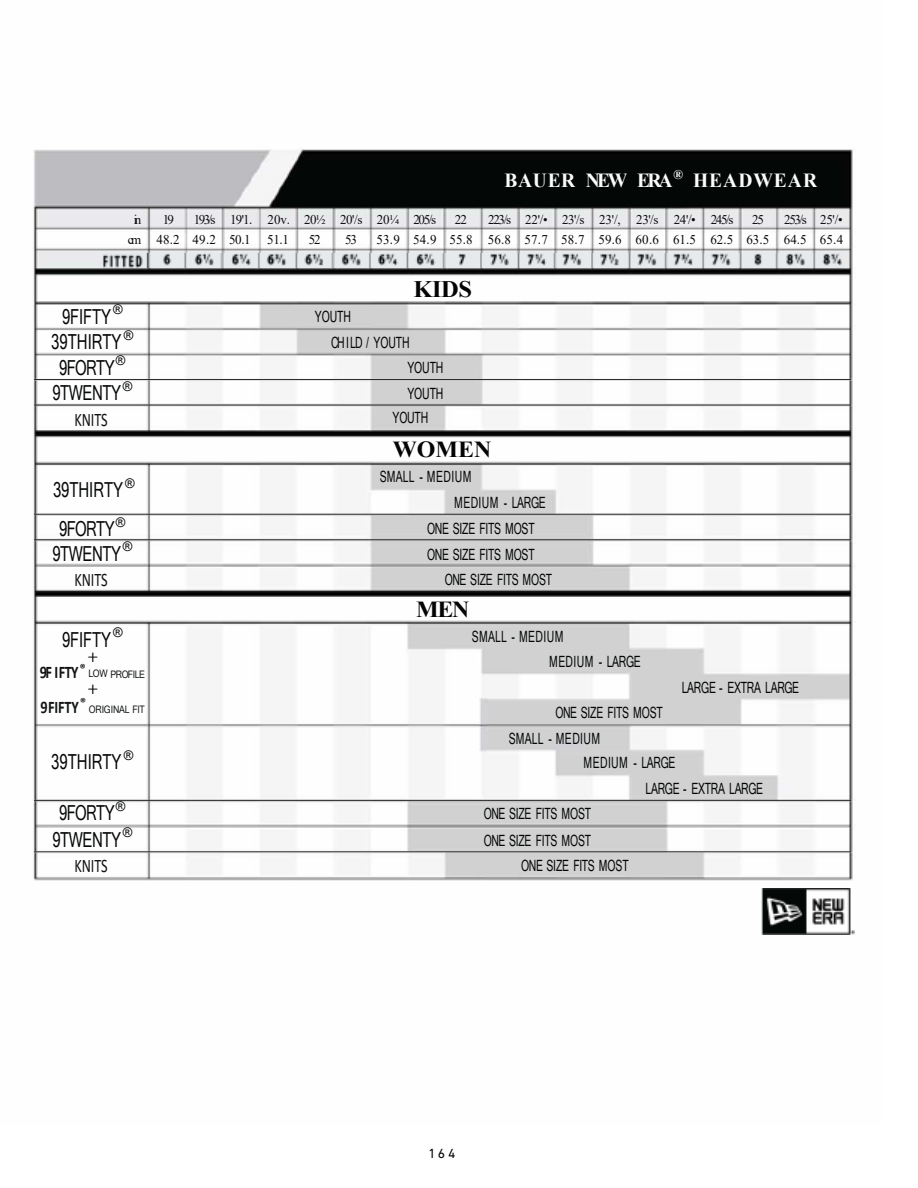
<style>
.page{position:relative;width:918px;height:1188px;background:#fff}
.page>*{position:absolute;margin:0;border:0;box-sizing:border-box;transform-origin:0 0}
.t1{font:700 23.7px "Times New Roman";color:#040404;scale:1.04 1}
.t2{font:700 22.95px "Times New Roman";color:#040404;scale:1.05 1}
.t3{font:20.7px "Microsoft Sans Serif";letter-spacing:-.005em;color:#050606;scale:.72 1}
.t4{font:20.7px "Microsoft Sans Serif";letter-spacing:-.03em;color:#060808;scale:.72 1}
.t5{font:20.7px "Microsoft Sans Serif";letter-spacing:-.05em;color:#060707;scale:.72 1}
.t6{font:20.7px "Microsoft Sans Serif";letter-spacing:-.03em;color:#070707;scale:.72 1}
.t7{font:20.7px "Microsoft Sans Serif";letter-spacing:-.005em;color:#060707;scale:.72 1}
.t8{font:20.7px "Microsoft Sans Serif";letter-spacing:-.03em;color:#070909;scale:.72 1}
.t9{font:20.7px "Microsoft Sans Serif";letter-spacing:-.03em;color:#070808;scale:.72 1}
.t10{font:700 19.95px "Times New Roman";letter-spacing:.035em;color:#fbfbfb}
.t11{font:19.2px "Calibri";letter-spacing:-.01em;color:#121212;scale:.74 1}
.t12{font:19.2px "Calibri";letter-spacing:-.01em;color:#121313;scale:.74 1}
.t13{font:19.2px "Calibri";letter-spacing:-.01em;color:#101212;scale:.74 1}
.t14{font:19.2px "Minion Pro";color:#040404}
.t15{font:700 17.7px "Calibri";letter-spacing:-.01em;color:#131515;scale:.8 1}
.t16{font:15.45px/25.5px "Microsoft Sans Serif";letter-spacing:-.03em;color:#040606;scale:.67 1}
.t17{font:15.45px "Microsoft Sans Serif";letter-spacing:-.025em;color:#040505;scale:.67 1}
.t18{font:15.45px/25.5px "Microsoft Sans Serif";letter-spacing:.03em;color:#050606;scale:.67 1}
.t19{font:15.45px "Microsoft Sans Serif";letter-spacing:.035em;color:#040707;scale:.67 1}
.t20{font:15.45px "Microsoft Sans Serif";letter-spacing:.03em;color:#040606;scale:.67 1}
.t21{font:15.45px "Microsoft Sans Serif";letter-spacing:-.015em;color:#040404;scale:.67 1}
.t22{font:15.45px "Microsoft Sans Serif";letter-spacing:-.015em;color:#040405;scale:.67 1}
.t23{font:13.5px "DIN Next LT Pro";color:#000}
.t24{font:13.35px "Times New Roman";letter-spacing:.01em;color:#080a0a}
.t25{font:13.35px "Times New Roman";letter-spacing:-.035em;color:#0d0f0f}
.t26{font:13.35px "Times New Roman";letter-spacing:-.04em;color:#0d0f0f}
.t27{font:13.35px "Times New Roman";letter-spacing:-.06em;color:#0d0f0f}
.t28{font:13.35px "Microsoft Sans Serif";color:#050606}
.t29{font:13.35px "Microsoft Sans Serif";color:#070909}
.t30{font:13.35px "Microsoft Sans Serif";color:#070808}
.t31{font:13.35px "Microsoft Sans Serif";color:#070707}
.t32{font:10.35px "Microsoft Sans Serif";letter-spacing:-.065em;color:#111314;scale:.85 1}
.t33{font:10.35px "Microsoft Sans Serif";letter-spacing:-.015em;color:#131515;scale:.85 1}
.s1{font-family:"Calibri";font-weight:700;font-size:17.7px}
</style>
<div class="page">
<img style="left:33px;top:149px;width:822px;height:786px">
<img style="left:103px;top:253px;width:739px;height:14px">
<img style="left:480px;top:697px;width:7px;height:54px">
<img style="left:761px;top:889px;width:93px;height:45px">
<hr style="left:34px;top:379px;width:817px;height:1px;background:#202424">
<hr style="left:34px;top:405px;width:817px;height:1px;background:#2c2c2c">
<hr style="left:34px;top:514px;width:817px;height:1px;background:#2c2c2c">
<hr style="left:34px;top:539px;width:817px;height:1px;background:#282828">
<hr style="left:34px;top:800px;width:817px;height:1px;background:#2c3030">
<hr style="left:34px;top:851px;width:817px;height:1px;background:#383838">
<p class="t10" style="left:505px;top:166px;width:314px">BAUER NEW ERA<sup>®</sup> HEADWEAR</p>
<p class="t27" style="left:134px;top:210px;width:9px">in</p>
<p class="t27" style="left:163px;top:210px;width:13px">19</p>
<p class="t26" style="left:194px;top:210px;width:244px">193/s 19'1. 20v. 20½ 20'/s 20¼ 205/s</p>
<p class="t27" style="left:455px;top:210px;width:14px">22</p>
<p class="t25" style="left:488px;top:210px;width:247px">223/s 22'/• 23'/s 23'/, 23'/s 24'/• 245/s</p>
<p class="t27" style="left:752px;top:210px;width:13px">25</p>
<p class="t27" style="left:784px;top:210px;width:60px">253/s 25'/•</p>
<p class="t24" style="left:128px;top:230px;width:163px">cm 48.2 49.2 50.1 51.1</p>
<p class="t24" style="left:309px;top:230px;width:13px">52</p>
<p class="t24" style="left:345px;top:230px;width:13px">53</p>
<p class="t24" style="left:376px;top:230px;width:468px">53.9 54.9 55.8 56.8 57.7 58.7 59.6 60.6 61.5 62.5 63.5 64.5 65.4</p>
<h1 class="t1" style="left:413px;top:272px;width:58px">KIDS</h1>
<h3 class="t4" style="left:62px;top:303px;width:86px">9FIFTY <sup>®</sup></h3>
<p class="t21" style="left:315px;top:307px;width:55px">YOUTH</p>
<h3 class="t3" style="left:51px;top:328px;width:99px">39THIRTY</h3>
<p class="t28" style="left:124px;top:326px;width:11px">®</p>
<p class="t16" style="left:331px;top:329px;width:119px">CH I LD / YOUTH</p>
<h3 class="t5" style="left:59px;top:354px;width:93px">9FORTY <sup>®</sup></h3>
<p class="t21" style="left:407px;top:358px;width:55px">YOUTH</p>
<h3 class="t8" style="left:52px;top:379px;width:97px">9TWENTY</h3>
<p class="t29" style="left:123px;top:377px;width:11px">®</p>
<p class="t22" style="left:407px;top:383px;width:55px">YOUTH</p>
<p class="t11" style="left:75px;top:406px;width:46px">KNITS</p>
<p class="t22" style="left:393px;top:408px;width:55px">YOUTH</p>
<h2 class="t2" style="left:393px;top:433px;width:95px">WOMEN</h2>
<h3 class="t7" style="left:53px;top:476px;width:115px">39THIRTY <sup>®</sup></h3>
<p class="t18" style="left:454px;top:464px;width:138px;text-indent:-75px">SMALL - MEDIUM<br>MEDIUM - LARGE</p>
<h3 class="t6" style="left:59px;top:515px;width:93px">9FORTY <sup>®</sup></h3>
<p class="t17" style="left:427px;top:519px;width:162px">ONE SIZE FITS MOST</p>
<h3 class="t9" style="left:52px;top:540px;width:97px">9TWENTY</h3>
<p class="t30" style="left:123px;top:538px;width:11px">®</p>
<p class="t17" style="left:427px;top:544px;width:162px">ONE SIZE FITS MOST</p>
<p class="t12" style="left:75px;top:566px;width:46px">KNITS</p>
<p class="t16" style="left:445px;top:566px;width:162px">ONE SIZE FITS MOST</p>
<h2 class="t2" style="left:416px;top:593px;width:52px">MEN</h2>
<h3 class="t6" style="left:62px;top:626px;width:70px">9FIFTY</h3>
<p class="t31" style="left:113px;top:624px;width:11px">®</p>
<p class="t19" style="left:472px;top:626px;width:138px">SMALL - MEDIUM</p>
<p class="t14" style="left:88px;top:643px;width:12px">+</p>
<p class="t32" style="left:40px;top:668px;width:125px"><span class="s1">9F I FTY</span> <sup>®</sup> LOW PROFILE</p>
<p class="t20" style="left:549px;top:652px;width:138px">MEDIUM - LARGE</p>
<p class="t14" style="left:88px;top:675px;width:12px">+</p>
<p class="t16" style="left:682px;top:674px;width:177px">LARGE - EXTRA LARGE</p>
<p class="t15" style="left:41px;top:694px;width:58px">9 FIFTY<sup>®</sup></p>
<p class="t33" style="left:89px;top:702px;width:68px">ORIGINAL FIT</p>
<p class="t17" style="left:556px;top:703px;width:162px">ONE SIZE FITS MOST</p>
<p class="t19" style="left:509px;top:728px;width:138px">SMALL - MEDIUM</p>
<h3 class="t3" style="left:51px;top:748px;width:115px">39THIRTY <sup>®</sup></h3>
<p class="t16" style="left:646px;top:750px;width:177px;text-indent:-62px">MEDIUM - LARGE<br>LARGE - EXTRA LARGE</p>
<h3 class="t5" style="left:59px;top:799px;width:93px">9FORTY <sup>®</sup></h3>
<p class="t16" style="left:484px;top:801px;width:162px">ONE SIZE FITS MOST</p>
<h3 class="t4" style="left:52px;top:826px;width:113px">9TWENTY <sup>®</sup></h3>
<p class="t16" style="left:484px;top:827px;width:162px">ONE SIZE FITS MOST</p>
<p class="t13" style="left:75px;top:853px;width:46px">KNITS</p>
<p class="t17" style="left:521px;top:855px;width:162px">ONE SIZE FITS MOST</p>
<p class="t23" style="left:429px;top:1146px;width:28px">164</p>
</div>
